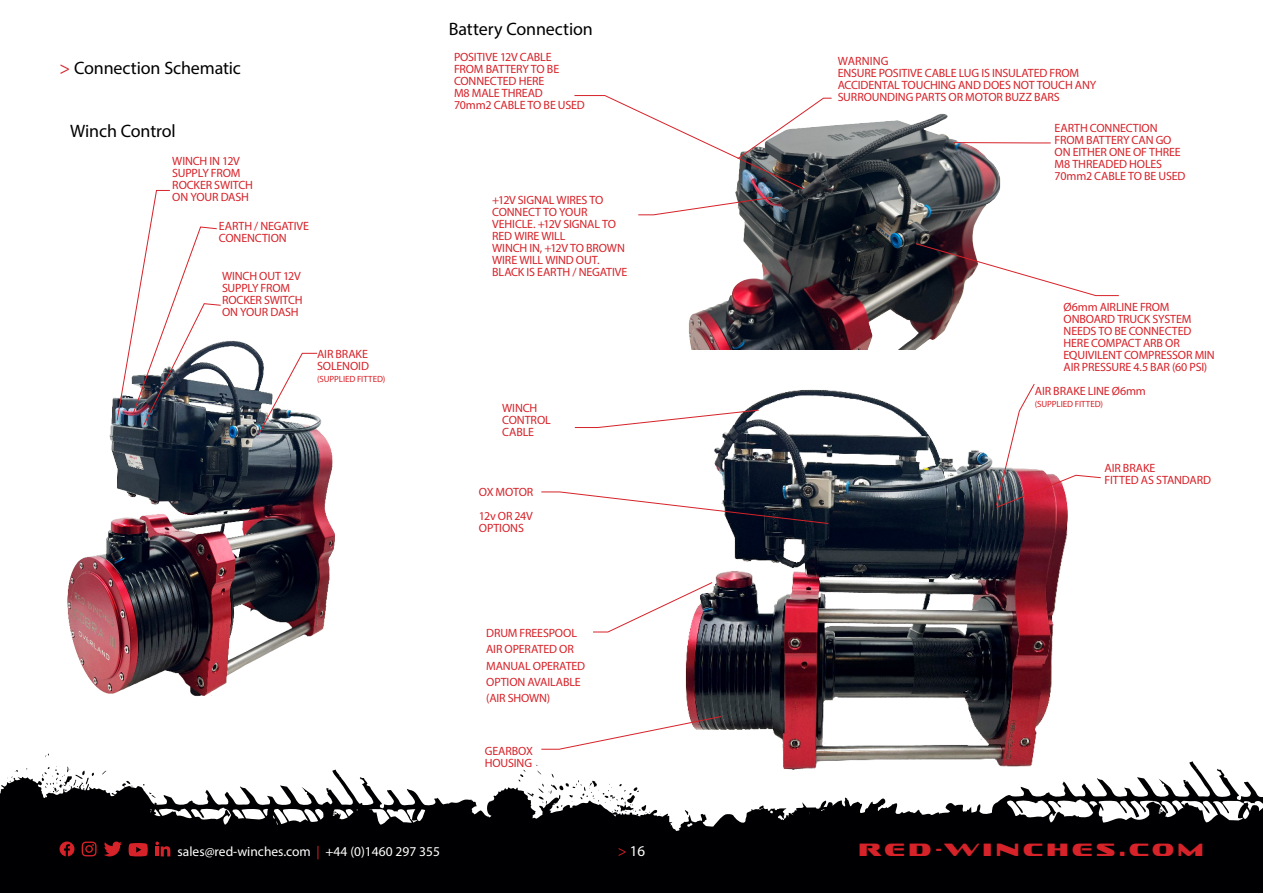
<style>
.page{position:relative;width:1263px;height:893px;background:#fff}
.page>*{position:absolute;margin:0;border:0;box-sizing:border-box;transform-origin:0 0}
.t1{font:18px "Myriad Pro";letter-spacing:-.005em;color:#000002}
.t2{font:18px "Sofachrome Rg";letter-spacing:.21em;color:#d62229}
.t3{font:15px "Myriad Pro";color:#fff}
.t4{font:13.5px "Myriad Pro";color:#fff}
.t5{font:12px/12px "Myriad Pro";letter-spacing:-.01em;color:#d62229}
.t6{font:12px "Myriad Pro";letter-spacing:.01em;color:#d62229}
.t7{font:9px "Myriad Pro";letter-spacing:-.01em;color:#d62229}
.s1{color:#d62229}
</style>
<div class="page">
<svg style="left:0;top:761px;width:1263px;height:132px;fill:#000002"></svg>
<svg style="left:7px;top:769px;width:11px;height:13px"></svg>
<svg style="left:102px;top:771px;width:4px;height:4px"></svg>
<svg style="left:120px;top:780px;width:13px;height:7px"></svg>
<svg style="left:149px;top:792px;width:7px;height:6px"></svg>
<svg style="left:41px;top:766px;width:54px;height:26px"></svg>
<svg style="left:518px;top:765px;width:311px;height:127px"></svg>
<svg style="left:60px;top:841px;width:14px;height:15px"></svg>
<svg style="left:104px;top:841px;width:18px;height:15px"></svg>
<svg style="left:82px;top:841px;width:15px;height:15px"></svg>
<svg style="left:155px;top:841px;width:15px;height:15px"></svg>
<svg style="left:129px;top:843px;width:19px;height:13px"></svg>
<img style="left:688px;top:113px;width:313px;height:236px">
<img style="left:589px;top:353px;width:579px;height:434px">
<img style="left:67px;top:341px;width:268px;height:356px">
<svg style="left:915px;top:243px;width:204px;height:53px"></svg>
<svg style="left:257px;top:353px;width:61px;height:83px"></svg>
<svg style="left:592px;top:582px;width:121px;height:51px"></svg>
<svg style="left:574px;top:95px;width:258px;height:95px"></svg>
<svg style="left:541px;top:491px;width:288px;height:33px"></svg>
<svg style="left:541px;top:716px;width:181px;height:34px"></svg>
<svg style="left:953px;top:142px;width:98px;height:2px"></svg>
<svg style="left:116px;top:190px;width:105px;height:236px"></svg>
<svg style="left:574px;top:409px;width:186px;height:19px"></svg>
<svg style="left:995px;top:383px;width:106px;height:125px"></svg>
<svg style="left:638px;top:197px;width:135px;height:19px"></svg>
<p class="t1" style="left:60px;top:57px;width:183px"><span class="s1">&gt;</span> Connection Schematic</p>
<p class="t1" style="left:70px;top:120px;width:107px">Winch Control</p>
<p class="t5" style="left:172px;top:155px;width:69px">WINCH IN 12V</p>
<p class="t5" style="left:172px;top:167px;width:70px">SUPPLY FROM</p>
<p class="t5" style="left:172px;top:179px;width:82px">ROCKER SWITCH</p>
<p class="t5" style="left:172px;top:191px;width:78px">ON YOUR DASH</p>
<p class="t5" style="left:219px;top:219px;width:92px">EARTH / NEGATIVE</p>
<p class="t5" style="left:219px;top:231px;width:69px">CONENCTION</p>
<p class="t5" style="left:222px;top:270px;width:80px">WINCH OUT 12V</p>
<p class="t5" style="left:222px;top:282px;width:70px">SUPPLY FROM</p>
<p class="t5" style="left:222px;top:294px;width:82px">ROCKER SWITCH</p>
<p class="t5" style="left:222px;top:306px;width:78px">ON YOUR DASH</p>
<p class="t5" style="left:317px;top:348px;width:52px">AIR BRAKE</p>
<p class="t5" style="left:317px;top:360px;width:53px">SOLENOID</p>
<p class="t7" style="left:317px;top:374px;width:70px">(SUPPLIED FITTED)</p>
<p class="t1" style="left:449px;top:17px;width:146px">Battery Connection</p>
<p class="t5" style="left:454px;top:50px;width:99px">POSITIVE 12V CABLE</p>
<p class="t5" style="left:454px;top:62px;width:107px">FROM BATTERY TO BE</p>
<p class="t5" style="left:454px;top:74px;width:92px">CONNECTED HERE</p>
<p class="t5" style="left:454px;top:86px;width:90px">M8 MALE THREAD</p>
<p class="t5" style="left:454px;top:98px;width:132px">70mm2 CABLE TO BE USED</p>
<p class="t5" style="left:492px;top:194px;width:113px">+12V SIGNAL WIRES TO</p>
<p class="t5" style="left:492px;top:206px;width:97px">CONNECT TO YOUR</p>
<p class="t5" style="left:492px;top:218px;width:125px">VEHICLE. +12V SIGNAL TO</p>
<p class="t5" style="left:492px;top:230px;width:75px">RED WIRE WILL</p>
<p class="t5" style="left:492px;top:242px;width:134px">WINCH IN, +12V TO BROWN<br>WIRE WILL WIND OUT.</p>
<p class="t5" style="left:492px;top:266px;width:137px">BLACK IS EARTH / NEGATIVE</p>
<p class="t5" style="left:502px;top:401px;width:50px">WINCH<br>CONTROL</p>
<p class="t5" style="left:502px;top:425px;width:33px">CABLE</p>
<p class="t5" style="left:479px;top:486px;width:56px">OX MOTOR</p>
<p class="t5" style="left:479px;top:510px;width:55px">12v OR 24V</p>
<p class="t5" style="left:479px;top:522px;width:47px">OPTIONS</p>
<p class="t5" style="left:486px;top:627px;width:92px">DRUM FREESPOOL</p>
<p class="t5" style="left:486px;top:643px;width:89px">AIR OPERATED OR</p>
<p class="t5" style="left:486px;top:659px;width:101px">MANUAL OPERATED</p>
<p class="t5" style="left:486px;top:676px;width:96px">OPTION AVAILABLE</p>
<p class="t5" style="left:486px;top:692px;width:66px">(AIR SHOWN)</p>
<p class="t5" style="left:485px;top:744px;width:50px">GEARBOX</p>
<p class="t5" style="left:485px;top:756px;width:49px">HOUSING</p>
<p class="t6" style="left:838px;top:54px;width:52px">WARNING</p>
<p class="t5" style="left:838px;top:67px;width:243px">ENSURE POSITIVE CABLE LUG IS INSULATED FROM</p>
<p class="t5" style="left:838px;top:79px;width:260px">ACCIDENTAL TOUCHING AND DOES NOT TOUCH ANY</p>
<p class="t5" style="left:838px;top:91px;width:224px">SURROUNDING PARTS OR MOTOR BUZZ BARS</p>
<p class="t5" style="left:1054px;top:122px;width:105px">EARTH CONNECTION</p>
<p class="t5" style="left:1054px;top:134px;width:118px">FROM BATTERY CAN GO</p>
<p class="t5" style="left:1054px;top:146px;width:128px">ON EITHER ONE OF THREE</p>
<p class="t5" style="left:1054px;top:158px;width:109px">M8 THREADED HOLES</p>
<p class="t5" style="left:1054px;top:170px;width:132px">70mm2 CABLE TO BE USED</p>
<p class="t5" style="left:1063px;top:300px;width:153px">Ø6mm AIRLINE FROM<br>ONBOARD TRUCK SYSTEM<br>NEEDS TO BE CONNECTED<br>HERE COMPACT ARB OR<br>EQUIVILENT COMPRESSOR MIN<br>AIR PRESSURE 4.5 BAR (60 PSI)</p>
<p class="t5" style="left:1035px;top:385px;width:113px">AIR BRAKE LINE Ø6mm</p>
<p class="t7" style="left:1035px;top:398px;width:70px">(SUPPLIED FITTED)</p>
<p class="t5" style="left:1104px;top:462px;width:52px">AIR BRAKE</p>
<p class="t5" style="left:1104px;top:474px;width:108px">FITTED AS STANDARD</p>
<p class="t4" style="left:178px;top:843px;width:264px">sales@red-winches.com <span class="s1">|</span> +44 (0)1460 297 355</p>
<p class="t3" style="left:618px;top:842px;width:29px"><span class="s1">&gt;</span>16</p>
<h1 class="t2" style="left:859px;top:838px;width:346px">RED-WINCHES.COM</h1>
</div>
